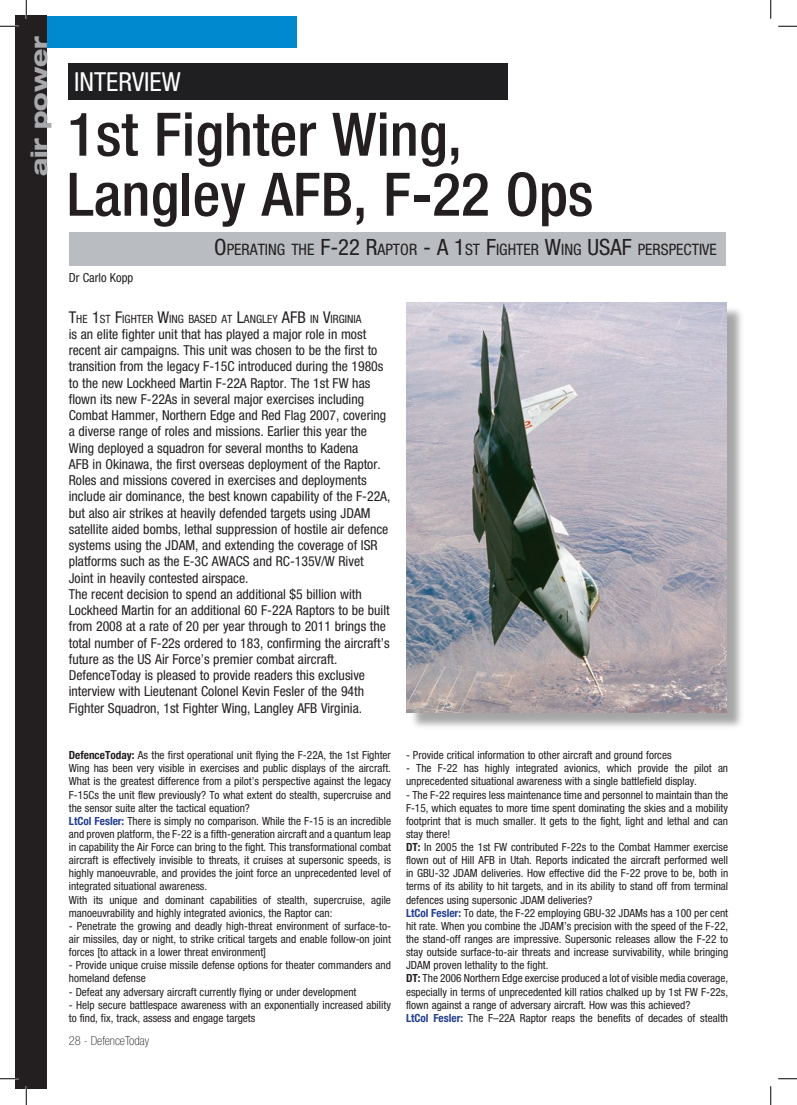
<style>
.page{position:relative;width:797px;height:1105px;background:#fff}
.page>*{position:absolute;margin:0;border:0;box-sizing:border-box;transform-origin:0 0}
.t1{font:500 condensed 60px/60px "Helvetica Neue";color:#231f20}
.t2{font:condensed 26.25px "Helvetica Neue";color:#fff}
.t3{font:800 expanded 22.5px "Helvetica Neue";color:#a8a9ad}
.t4{font:condensed 15.75px "Helvetica Neue";color:#231f20}
.t5{font:condensed 13.75px/16.2px "Helvetica Neue";color:#231f20}
.t6{font:100 condensed 12.5px "Helvetica Neue";color:#231f20}
.t7{font:condensed 12.5px "Helvetica Neue";color:#231f20}
.t8{font:condensed 11.38px "Helvetica Neue";color:#231f20}
.t9{font:condensed 11.25px/13.1px "Helvetica Neue";color:#231f20}
.s1{font-size:22.5px}
.s2{font-size:16.25px}
.s3{font-weight:700}
.s4{font-weight:700;color:#253f8e}
</style>
<div class="page">
<div style="left:69px;top:232px;width:656px;height:34px;background:#b9bcc0"></div>
<div style="left:409px;top:306px;width:336px;height:425px;background:#1f1e20;opacity:.4"></div>
<img style="left:406px;top:303px;width:320px;height:409px">
<div style="left:69px;top:63px;width:439px;height:37px;background:#1f1e20"></div>
<div style="left:16px;top:16px;width:280px;height:32px;background:#0089cf"></div>
<div style="left:16px;top:16px;width:31px;height:1073px;background:#231f20"></div>
<svg style="left:0;top:25px;width:19px;height:2px"></svg>
<svg style="left:778px;top:25px;width:19px;height:2px"></svg>
<svg style="left:0;top:1078px;width:19px;height:1px"></svg>
<svg style="left:778px;top:1078px;width:19px;height:1px"></svg>
<svg style="left:25px;top:0;width:2px;height:19px"></svg>
<svg style="left:25px;top:1086px;width:2px;height:19px"></svg>
<svg style="left:770px;top:0;width:1px;height:19px"></svg>
<svg style="left:770px;top:1086px;width:1px;height:19px"></svg>
<h3 class="t3" style="left:25px;top:176px;width:142px;rotate:-90deg">air power</h3>
<h2 class="t2" style="left:74px;top:67px;width:108px">interview</h2>
<h1 class="t1" style="left:67px;top:104px;width:528px">1st Fighter Wing,<br>Langley AFB, F-22 Ops</h1>
<p class="t7" style="left:69px;top:271px;width:66px">Dr Carlo Kopp</p>
<h3 class="t4" style="left:214px;top:241px;width:504px"><span class="s1">O</span>perating the <span class="s1">F-22 R</span>aptor <span class="s1">- A 1</span>st <span class="s1">F</span>ighter <span class="s1">W</span>ing <span class="s1">USAF</span> perspective</h3>
<p class="t8" style="left:69px;top:312px;width:294px"><span class="s2">T</span>he <span class="s2">1</span>st <span class="s2">F</span>ighter <span class="s2">W</span>ing based at <span class="s2">L</span>angley <span class="s2">AFB</span> in <span class="s2">V</span>irginia</p>
<p class="t5" style="left:69px;top:326px;width:323px">is an elite fighter unit that has played a major role in most recent air campaigns. This unit was chosen to be the first to transition from the legacy F-15C introduced during the 1980s to the new Lockheed Martin F-22A Raptor. The 1st FW has flown its new F-22As in several major exercises including Combat Hammer, Northern Edge and Red Flag 2007, covering a diverse range of roles and missions. Earlier this year the Wing deployed a squadron for several months to Kadena<br>AFB in Okinawa, the first overseas deployment of the Raptor.<br>Roles and missions covered in exercises and deployments include air dominance, the best known capability of the F-22A, but also air strikes at heavily defended targets using JDAM satellite aided bombs, lethal suppression of hostile air defence systems using the JDAM, and extending the coverage of ISR platforms such as the E-3C AWACS and RC-135V/W Rivet Joint in heavily contested airspace.<br>The recent decision to spend an additional $5 billion with Lockheed Martin for an additional 60 F-22A Raptors to be built from 2008 at a rate of 20 per year through to 2011 brings the total number of F-22s ordered to 183, confirming the aircraft’s future as the US Air Force’s premier combat aircraft.<br>DefenceToday is pleased to provide readers this exclusive interview with Lieutenant Colonel Kevin Fesler of the 94th Fighter Squadron, 1st Fighter Wing, Langley AFB Virginia.</p>
<p class="t9" style="left:69px;top:749px;width:324px"><span class="s3">DefenceToday:</span> As the first operational unit flying the F-22A, the 1st Fighter Wing has been very visible in exercises and public displays of the aircraft.<br>What is the greatest difference from a pilot’s perspective against the legacy F-15Cs the unit flew previously? To what extent do stealth, supercruise and the sensor suite alter the tactical equation?<br><span class="s4">LtCol Fesler:</span> There is simply no comparison. While the F-15 is an incredible and proven platform, the F-22 is a fifth-generation aircraft and a quantum leap in capability the Air Force can bring to the fight. This transformational combat aircraft is effectively invisible to threats, it cruises at supersonic speeds, is highly manoeuvrable, and provides the joint force an unprecedented level of integrated situational awareness.<br>With its unique and dominant capabilities of stealth, supercruise, agile manoeuvrability and highly integrated avionics, the Raptor can:</p>
<p class="t9" style="left:69px;top:919px;width:324px;text-align:justify">- Penetrate the growing and deadly high-threat environment of surface-to&shy;air missiles, day or night, to strike critical targets and enable follow-on joint forces [to attack in a lower threat environment]</p>
<p class="t9" style="left:69px;top:959px;width:324px">- Provide unique cruise missile defense options for theater commanders and homeland defense</p>
<p class="t9" style="left:69px;top:985px;width:289px">- Defeat any adversary aircraft currently flying or under development</p>
<p class="t9" style="left:69px;top:998px;width:324px">- Help secure battlespace awareness with an exponentially increased ability to find, fix, track, assess and engage targets</p>
<p class="t6" style="left:69px;top:1034px;width:82px">28 - DefenceToday</p>
<p class="t9" style="left:406px;top:749px;width:267px">- Provide critical information to other aircraft and ground forces</p>
<p class="t9" style="left:406px;top:762px;width:324px">- The F-22 has highly integrated avionics, which provide the pilot an unprecedented situational awareness with a single battlefield display.</p>
<p class="t9" style="left:406px;top:788px;width:324px">- The F-22 requires less maintenance time and personnel to maintain than the F-15, which equates to more time spent dominating the skies and a mobility footprint that is much smaller. It gets to the fight, light and lethal and can stay there!<br><span class="s3">DT:</span> In 2005 the 1st FW contributed F-22s to the Combat Hammer exercise flown out of Hill AFB in Utah. Reports indicated the aircraft performed well in GBU-32 JDAM deliveries. How effective did the F-22 prove to be, both in terms of its ability to hit targets, and in its ability to stand off from terminal defences using supersonic JDAM deliveries?<br><span class="s4">LtCol Fesler:</span> To date, the F-22 employing GBU-32 JDAMs has a 100 per cent hit rate. When you combine the JDAM’s precision with the speed of the F-22, the stand-off ranges are impressive. Supersonic releases allow the F-22 to stay outside surface-to-air threats and increase survivability, while bringing JDAM proven lethality to the fight.<br><span class="s3">DT:</span> The 2006 Northern Edge exercise produced a lot of visible media coverage, especially in terms of unprecedented kill ratios chalked up by 1st FW F-22s, flown against a range of adversary aircraft. How was this achieved?<br><span class="s4">LtCol Fesler:</span> The F–22A Raptor reaps the benefits of decades of stealth</p>
</div>
